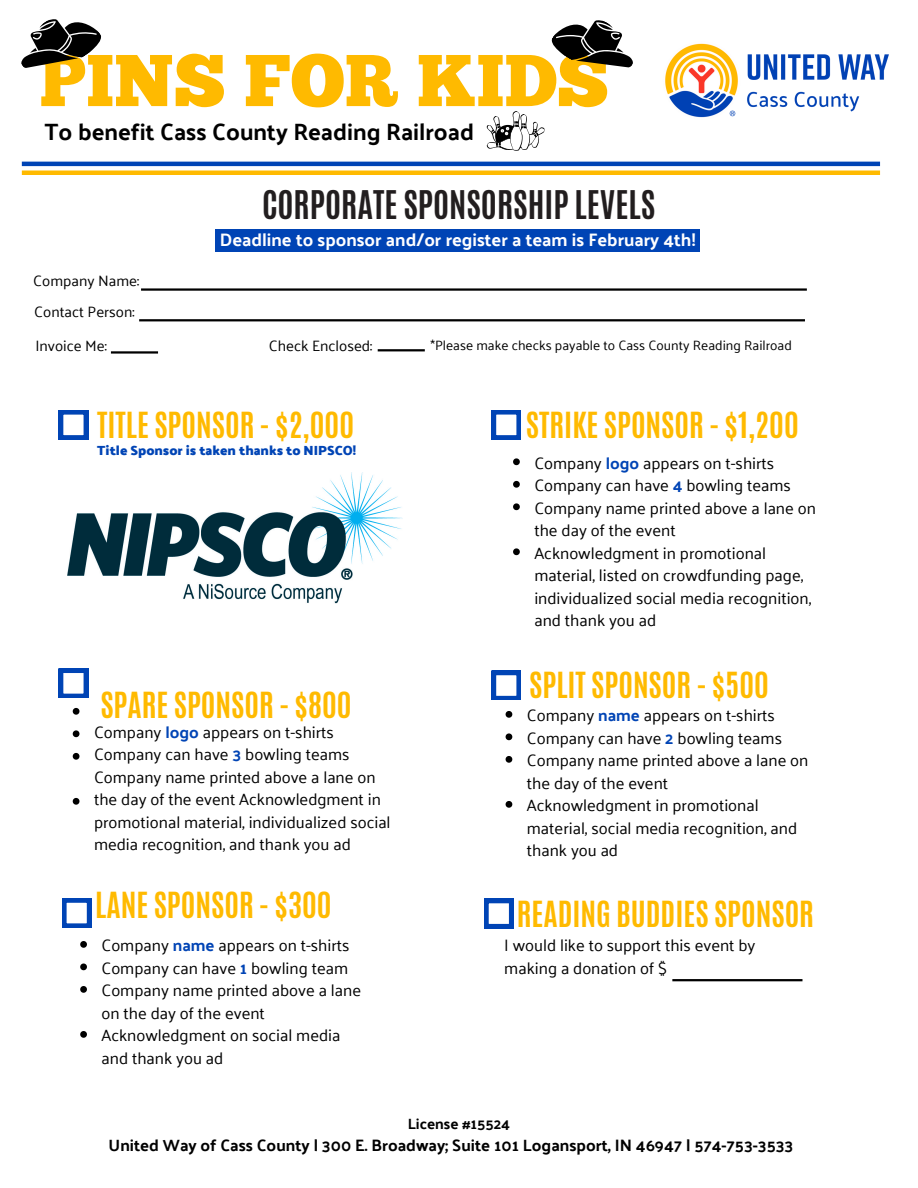
<style>
.page{position:relative;width:918px;height:1188px;background:#fff}
.page>*{position:absolute;margin:0;border:0;box-sizing:border-box;transform-origin:0 0}
.t1{font:73.05px "Chunk Five";color:#ffba00}
.t2{font:700 33px "Antonio";color:#221e1f}
.t3{font:700 30px "Antonio";color:#ffba00}
.t4{font:700 23.55px "Palanquin";color:#000}
.t5{font:700 18px "Palanquin";color:#fff}
.t6{font:16.5px/22.5px "Palanquin";color:#000}
.t7{font:700 16.5px "Palanquin";color:#000}
.t8{font:15px "Palanquin";color:#000}
.t9{font:700 15px "Palanquin";color:#000}
.t10{font:13.5px "Palanquin";color:#000}
.t11{font:700 13.5px "Palanquin Dark";color:#0044b5}
.s1{font-weight:700;color:#0044b5}
</style>
<div class="page">
<svg style="left:551px;top:20px;width:82px;height:48px"></svg>
<svg style="left:21px;top:19px;width:80px;height:49px"></svg>
<svg style="left:486px;top:111px;width:59px;height:40px"></svg>
<img style="left:665px;top:43px;width:224px;height:75px">
<hr style="left:22px;top:162px;width:858px;height:4px;background:#0044b5">
<hr style="left:22px;top:171px;width:858px;height:4px;background:#ffba00">
<hr style="left:141px;top:288px;width:666px;height:3px;background:#000">
<hr style="left:139px;top:319px;width:666px;height:2px;background:#000">
<hr style="left:111px;top:351px;width:47px;height:3px;background:#000">
<hr style="left:378px;top:349px;width:47px;height:2px;background:#000">
<svg style="left:59px;top:410px;width:29px;height:29px"></svg>
<hr style="left:672px;top:979px;width:130px;height:2px;background:#000">
<svg style="left:492px;top:410px;width:29px;height:29px"></svg>
<svg style="left:59px;top:669px;width:29px;height:29px"></svg>
<svg style="left:492px;top:671px;width:29px;height:29px"></svg>
<svg style="left:484px;top:899px;width:29px;height:29px"></svg>
<svg style="left:62px;top:898px;width:29px;height:30px"></svg>
<svg style="left:513px;top:458px;width:7px;height:7px"></svg>
<svg style="left:513px;top:481px;width:7px;height:7px"></svg>
<svg style="left:513px;top:503px;width:7px;height:7px"></svg>
<svg style="left:513px;top:548px;width:7px;height:7px"></svg>
<svg style="left:73px;top:708px;width:6px;height:7px"></svg>
<svg style="left:73px;top:730px;width:6px;height:7px"></svg>
<svg style="left:73px;top:753px;width:6px;height:7px"></svg>
<svg style="left:73px;top:798px;width:6px;height:7px"></svg>
<svg style="left:506px;top:711px;width:6px;height:7px"></svg>
<svg style="left:506px;top:733px;width:6px;height:7px"></svg>
<svg style="left:506px;top:756px;width:6px;height:7px"></svg>
<svg style="left:506px;top:801px;width:6px;height:7px"></svg>
<svg style="left:80px;top:941px;width:7px;height:7px"></svg>
<svg style="left:80px;top:964px;width:7px;height:6px"></svg>
<svg style="left:80px;top:986px;width:7px;height:7px"></svg>
<svg style="left:80px;top:1031px;width:7px;height:7px"></svg>
<div style="left:215px;top:229px;width:485px;height:22px;background:#0044b5"></div>
<img style="left:68px;top:472px;width:334px;height:132px">
<p class="t1" style="left:39px;top:51px;width:571px">PINS FOR KIDS</p>
<p class="t4" style="left:45px;top:118px;width:431px">To benefit Cass County Reading Railroad</p>
<p class="t2" style="left:262px;top:181px;width:395px">CORPORATE SPONSORSHIP LEVELS</p>
<h1 class="t8" style="left:33px;top:272px;width:107px">Company Name:</h1>
<p class="t5" style="left:220px;top:230px;width:478px">Deadline to sponsor and/or register a team is February 4th!</p>
<h3 class="t8" style="left:34px;top:303px;width:102px">Contact Person:</h3>
<p class="t8" style="left:35px;top:337px;width:73px">Invoice Me:</p>
<p class="t8" style="left:269px;top:337px;width:105px">Check Enclosed:</p>
<p class="t10" style="left:430px;top:337px;width:363px">*Please make checks payable to Cass County Reading Railroad</p>
<p class="t3" style="left:97px;top:404px;width:259px">TITLE SPONSOR - $2,000</p>
<p class="t11" style="left:97px;top:443px;width:260px">Title Sponsor is taken thanks to NIPSCO!</p>
<p class="t3" style="left:100px;top:683px;width:253px">SPARE SPONSOR - $800</p>
<p class="t6" style="left:94px;top:721px;width:298px">Company <span class="s1">logo</span> appears on t-shirts Company can have <span class="s1">3</span> bowling teams Company name printed above a lane on the day of the event Acknowledgment in promotional material, individualized social media recognition, and thank you ad</p>
<p class="t3" style="left:95px;top:884px;width:238px">LANE SPONSOR - $300</p>
<p class="t6" style="left:102px;top:934px;width:250px">Company <span class="s1">name</span> appears on t-shirts</p>
<p class="t6" style="left:102px;top:957px;width:248px">Company can have <span class="s1">1</span> bowling team</p>
<p class="t6" style="left:102px;top:979px;width:261px">Company name printed above a lane on the day of the event</p>
<h2 class="t6" style="left:102px;top:1024px;width:240px">Acknowledgment on social media and thank you ad</h2>
<h4 class="t3" style="left:526px;top:404px;width:274px">STRIKE SPONSOR - $1,200</h4>
<p class="t6" style="left:534px;top:452px;width:241px">Company <span class="s1">logo</span> appears on t-shirts</p>
<p class="t6" style="left:534px;top:474px;width:258px">Company can have <span class="s1">4</span> bowling teams</p>
<p class="t6" style="left:534px;top:497px;width:283px">Company name printed above a lane on the day of the event</p>
<p class="t6" style="left:534px;top:542px;width:278px">Acknowledgment in promotional material, listed on crowdfunding page, individualized social media recognition, and thank you ad</p>
<p class="t3" style="left:529px;top:664px;width:241px">SPLIT SPONSOR - $500</p>
<p class="t6" style="left:527px;top:704px;width:250px">Company <span class="s1">name</span> appears on t-shirts</p>
<p class="t6" style="left:527px;top:727px;width:283px">Company can have <span class="s1">2</span> bowling teams<br>Company name printed above a lane on the day of the event</p>
<p class="t6" style="left:527px;top:794px;width:272px">Acknowledgment in promotional material, social media recognition, and thank you ad</p>
<p class="t3" style="left:517px;top:892px;width:299px">READING BUDDIES SPONSOR</p>
<p class="t6" style="left:504px;top:934px;width:253px">I would like to support this event by making a donation of $</p>
<p class="t9" style="left:408px;top:1115px;width:104px">License #15524</p>
<p class="t7" style="left:109px;top:1136px;width:686px">United Way of Cass County | 300 E. Broadway; Suite 101 Logansport, IN 46947 | 574-753-3533</p>
</div>
